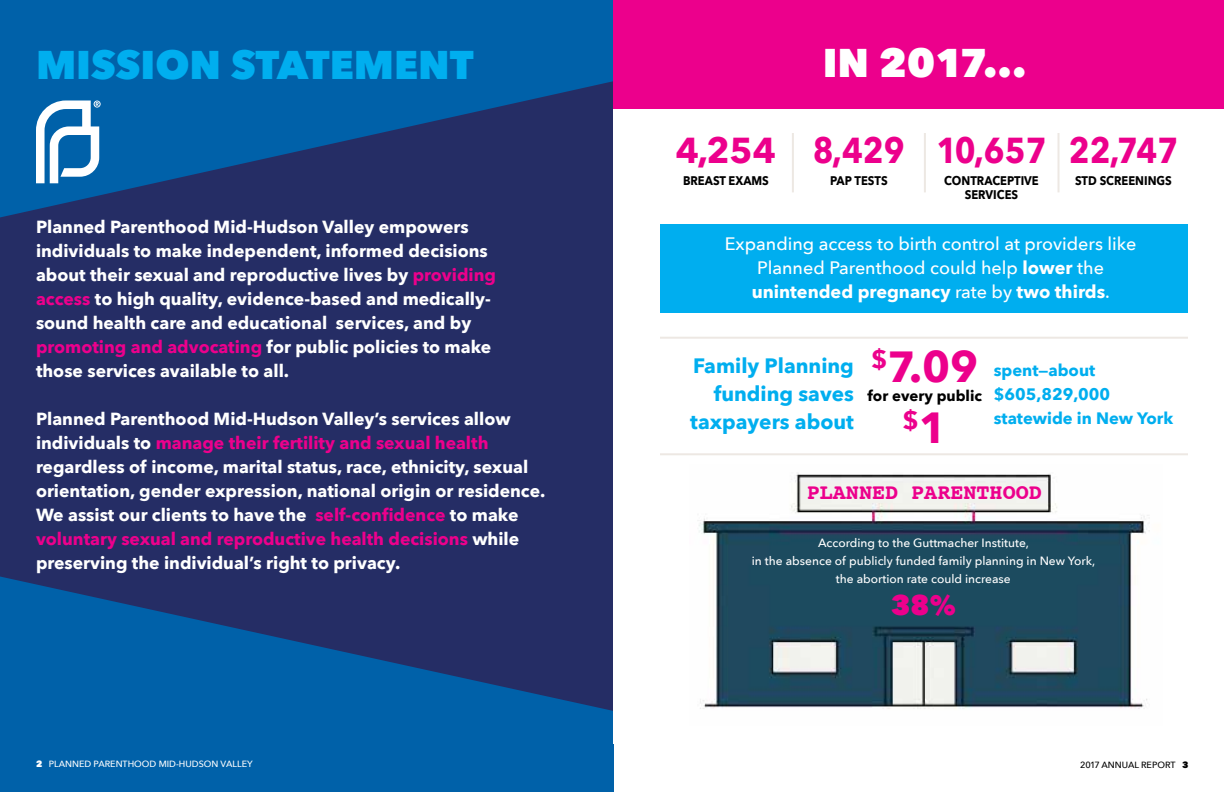
<style>
.page{position:relative;width:1224px;height:792px;background:#fff}
.page>*{position:absolute;margin:0;border:0;box-sizing:border-box;transform-origin:0 0}
.t1{font:700 43.4px "Avenir Next";color:#ec008c}
.t2{font:800 40px "Avenir Next";color:#00aeef}
.t3{font:800 40px "Avenir Next";color:#fff}
.t4{font:700 36px "Avenir Next";color:#ec008c;scale:.9 1}
.t5{font:700 36px "Avenir Next";color:#ec008c}
.t6{font:800 28px "Avenir Next";color:#ec008c}
.t7{font:700 25.3px "Avenir Next";color:#ec008c}
.t8{font:700 21.8px "Courier";color:#ec008c}
.t9{font:700 20.8px/28px "Avenir Next";color:#00aeef;text-align:right}
.t10{font:500 18px/24px "Avenir Next";color:#fff;text-align:center}
.t11{font:700 17.5px/24px "Avenir Next";color:#fff}
.t12{font:700 16.5px/24px "Avenir Next";color:#00aeef}
.t13{font:700 15px "Avenir Next";color:#000}
.t14{font:700 12.5px/14px "Avenir Next";color:#000;text-align:center;scale:.9 1}
.t15{font:500 12px/18px "Avenir Next";color:#fff;text-align:center}
.t16{font:500 9px "Avenir Next";color:#fff}
.t17{font:500 9px "Avenir Next";color:#000}
.s1{color:#ec008c}
.s2{font-weight:800}
.s3{font-weight:700}
.s4{font-size:43.4px}
</style>
<div class="page">
<div style="left:0;top:0;width:614px;height:792px;background:#0061a9"></div>
<svg style="left:0;top:68px;width:614px;height:656px;fill:#252d65"></svg>
<svg style="left:36px;top:101px;width:65px;height:82px"></svg>
<div style="left:614px;top:0;width:610px;height:109px;background:#ec008c"></div>
<img style="left:698px;top:473px;width:452px;height:236px">
<hr style="left:660px;top:453px;width:528px;height:2px;background:#ede8e3">
<hr style="left:660px;top:337px;width:528px;height:2px;background:#ede8e3">
<div style="left:660px;top:224px;width:528px;height:89px;background:#00aeef"></div>
<hr style="left:1058px;top:133px;width:2px;height:59px;background:#ede8e3">
<hr style="left:924px;top:133px;width:2px;height:59px;background:#ede8e3">
<hr style="left:792px;top:133px;width:2px;height:59px;background:#ede8e3">
<h2 class="t2" style="left:36px;top:40px;width:439px">MISSION STATEMENT</h2>
<p class="t11" style="left:36px;top:214px;width:462px">Planned Parenthood Mid-Hudson Valley empowers individuals to make independent, informed decisions about their sexual and reproductive lives by <span class="s1">providing access</span> to high quality, evidence-based and medically&shy;sound health care and educational services, and by <span class="s1">promoting and advocating</span> for public policies to make those services available to all.</p>
<p class="t11" style="left:36px;top:406px;width:511px">Planned Parenthood Mid-Hudson Valley’s services allow individuals to <span class="s1">manage their fertility and sexual health </span>regardless of income, marital status, race, ethnicity, sexual orientation, gender expression, national origin or residence.<br>We assist our clients to have the <span class="s1">self-confidence</span> to make <span class="s1">voluntary sexual and reproductive health decisions</span> while preserving the individual’s right to privacy.</p>
<p class="t16" style="left:36px;top:756px;width:64px"><span class="s2">2</span> Planned Par</p>
<p class="t16" style="left:110px;top:756px;width:144px">enthood Mid-H udson Valley</p>
<h2 class="t3" style="left:823px;top:38px;width:205px">IN 2017...</h2>
<h3 class="t5" style="left:676px;top:119px;width:102px">4,254</h3>
<p class="t14" style="left:683px;top:174px;width:87px">Br east Exams</p>
<h3 class="t4" style="left:936px;top:119px;width:124px">10,657</h3>
<p class="t14" style="left:944px;top:174px;width:105px">CONTRACEPTIVE<br>SERVICES</p>
<p class="t10" style="left:725px;top:231px;width:413px">Expanding access to birth control at providers like<br>Planned Parenthood could help <span class="s3">lower</span> the <span class="s3">unintended pregnancy</span> rate by <span class="s3">two thirds</span>.</p>
<h3 class="t4" style="left:813px;top:119px;width:104px">8,429</h3>
<p class="t14" style="left:830px;top:174px;width:51px">Pap Tests</p>
<h3 class="t4" style="left:1069px;top:119px;width:123px">22,747</h3>
<p class="t14" style="left:1075px;top:174px;width:108px">STD Screenin gs</p>
<h1 class="t1" style="left:871px;top:329px;width:109px"><sup>$</sup>7.09</h1>
<p class="t13" style="left:867px;top:383px;width:116px">for every public</p>
<h3 class="t7" style="left:903px;top:398px;width:46px">$<span class="s4">1</span></h3>
<p class="t9" style="left:690px;top:351px;width:165px">Family Planning funding saves taxpayers about</p>
<p class="t12" style="left:994px;top:358px;width:181px">spent—about $605,829,000 statewide in New York</p>
<p class="t8" style="left:807px;top:475px;width:237px">PLANNED PARENTHOOD</p>
<p class="t15" style="left:752px;top:533px;width:345px">According to the Guttmacher I nstitute,<br>in the absence of publicly funded family planning in New York, the abortion rate could increase</p>
<h3 class="t6" style="left:891px;top:588px;width:67px">38%</h3>
<p class="t17" style="left:1080px;top:757px;width:110px">2017 Annual Report <span class="s2">3</span></p>
</div>
